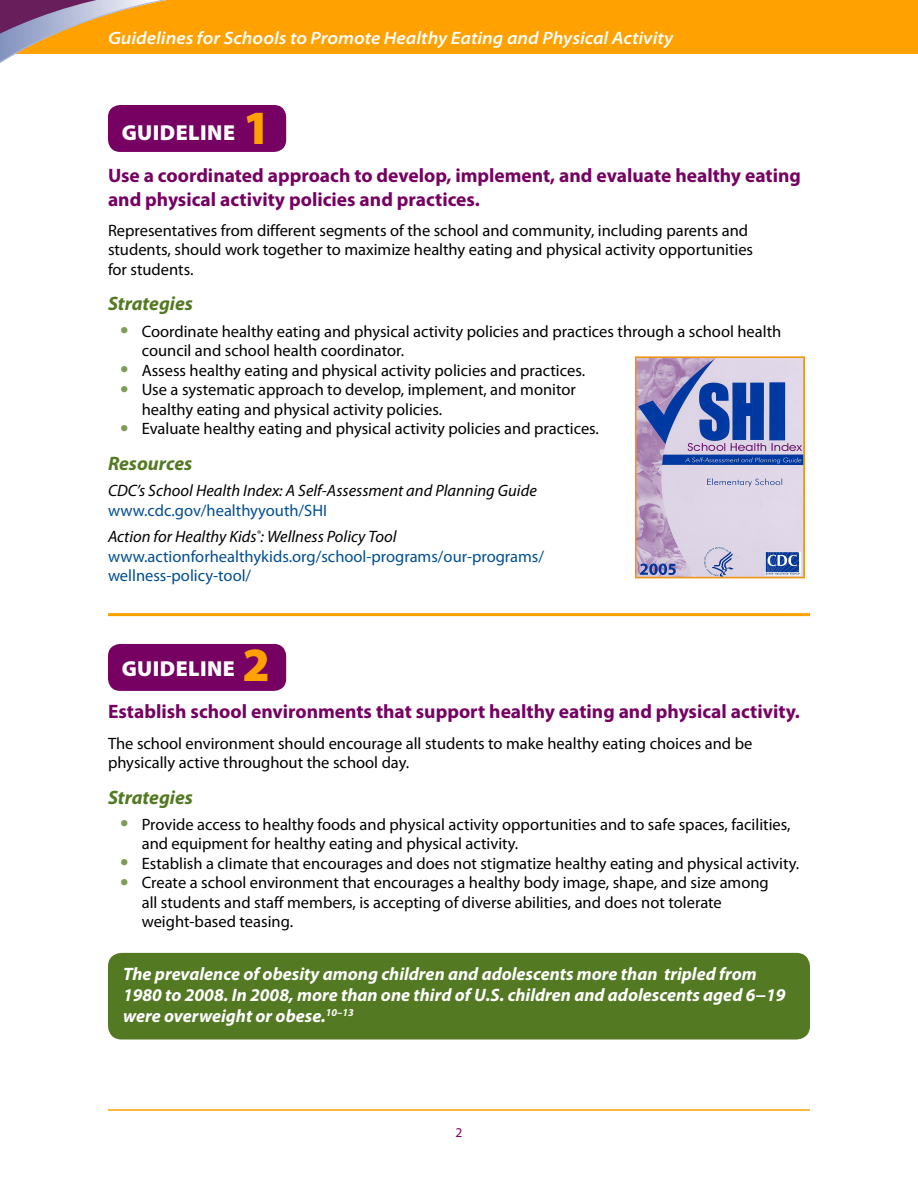
<style>
.page{position:relative;width:918px;height:1188px;background:#fff}
.page>*{position:absolute;margin:0;border:0;box-sizing:border-box;transform-origin:0 0}
.t1{font:30px "Myriad Pro";color:#7e9b59}
.t2{font:900 21.75px "Myriad Pro";letter-spacing:.02em;color:#fff}
.t3{font:700 19.5px/24px "Myriad Pro";color:#760162}
.t4{font:italic 700 19.5px "Myriad Pro";color:#537922}
.note{font:italic 700 18px/21px "Myriad Pro";color:#fff}
.t5{font:italic 600 semi-expanded 18px "Myriad Pro";color:#fff}
.Lbody{font:16.5px/19.5px "Myriad Pro";color:#000}
.Lbody-2{font:16.5px/19.5px "Myriad Pro";color:#004e93}
.Lbody-3{font:italic 16.5px/19.5px "Myriad Pro";color:#000}
.t6{font:13.5px "Myriad Pro";color:#760162}
.s1{font-size:48px;color:#ffa100}
.s2{font-style:normal;color:#004e93}
.s3{font-style:italic;color:#000}
</style>
<div class="page">
<div style="left:0;top:0;width:918px;height:54px;background:#ffa100"></div>
<svg style="left:0;top:0;width:167px;height:63px"></svg>
<div style="left:108px;top:105px;width:178px;height:47px;background:#760162;border-radius:12px"></div>
<hr style="left:108px;top:1109px;width:702px;height:2px;background:#ffa100">
<div style="left:108px;top:644px;width:178px;height:47px;background:#760162;border-radius:12px"></div>
<hr style="left:108px;top:613px;width:702px;height:3px;background:#ffa100">
<div style="left:108px;top:953px;width:702px;height:87px;background:#537922;border-radius:14px"></div>
<img style="left:638px;top:359px;width:164px;height:216px">
<div style="left:635px;top:356px;width:170px;height:222px;border:2px solid #ef9314"></div>
<p class="t5" style="left:108px;top:28px;width:567px">Guidelines for Schools to Promote Healthy Eating and Physical Activity</p>
<h1 class="t2" style="left:122px;top:120px;width:150px">GUIDELINE <span class="s1">1</span></h1>
<p class="t3" style="left:108px;top:162px;width:694px">Use a coordinated approach to develop, implement, and evaluate healthy eating and physical activity policies and practices.</p>
<p class="Lbody" style="left:108px;top:220px;width:647px">Representatives from different segments of the school and community, including parents and students, should work together to maximize healthy eating and physical activity opportunities for students.</p>
<h2 class="t4" style="left:108px;top:291px;width:87px">Strategies</h2>
<p class="t1" style="left:120px;top:309px;width:10px">•</p>
<p class="Lbody" style="left:142px;top:321px;width:641px">Coordinate healthy eating and physical activity policies and practices through a school health council and school health coordinator.</p>
<p class="t1" style="left:120px;top:348px;width:10px">•</p>
<p class="Lbody" style="left:142px;top:360px;width:445px">Assess healthy eating and physical activity policies and practices.</p>
<p class="t1" style="left:120px;top:368px;width:10px">•</p>
<p class="Lbody" style="left:142px;top:379px;width:436px">Use a systematic approach to develop, implement, and monitor healthy eating and physical activity policies.</p>
<p class="t1" style="left:120px;top:407px;width:10px">•</p>
<p class="Lbody" style="left:142px;top:418px;width:459px">Evaluate healthy eating and physical activity policies and practices.</p>
<h2 class="t4" style="left:108px;top:451px;width:86px">Resources</h2>
<p class="Lbody-3" style="left:108px;top:481px;width:430px">CDC’s School Health Index: A Self-Assessment and Planning Guide <span class="s2">www.cdc.gov/healthyyouth/SHI</span></p>
<p class="Lbody-2" style="left:108px;top:526px;width:438px"><span class="s3">Action for Healthy Kids</span><sup>®</sup><span class="s3">: Wellness Policy Tool </span>www.actionforhealthykids.org/school-programs/our-programs/ wellness-policy-tool/</p>
<h1 class="t2" style="left:122px;top:657px;width:150px">GUIDELINE <span class="s1">2</span></h1>
<p class="t3" style="left:108px;top:699px;width:694px">Establish school environments that support healthy eating and physical activity.</p>
<p class="Lbody" style="left:108px;top:733px;width:646px">The school environment should encourage all students to make healthy eating choices and be physically active throughout the school day.</p>
<h2 class="t4" style="left:108px;top:784px;width:87px">Strategies</h2>
<p class="t1" style="left:120px;top:803px;width:10px">•</p>
<p class="Lbody" style="left:142px;top:814px;width:650px">Provide access to healthy foods and physical activity opportunities and to safe spaces, facilities, and equipment for healthy eating and physical activity.</p>
<p class="t1" style="left:120px;top:842px;width:10px">•</p>
<p class="Lbody" style="left:142px;top:853px;width:659px">Establish a climate that encourages and does not stigmatize healthy eating and physical activity.</p>
<p class="t1" style="left:120px;top:861px;width:10px">•</p>
<p class="Lbody" style="left:142px;top:873px;width:629px">Create a school environment that encourages a healthy body image, shape, and size among all students and staff members, is accepting of diverse abilities, and does not tolerate weight-based teasing.</p>
<p class="note" style="left:123px;top:963px;width:664px">The prevalence of obesity among children and adolescents more than tripled from<br>1980 to 2008. In 2008, more than one third of U.S. children and adolescents aged 6−19 were overweight or obese.<sup>10–13</sup></p>
<p class="t6" style="left:456px;top:1125px;width:8px">2</p>
</div>
